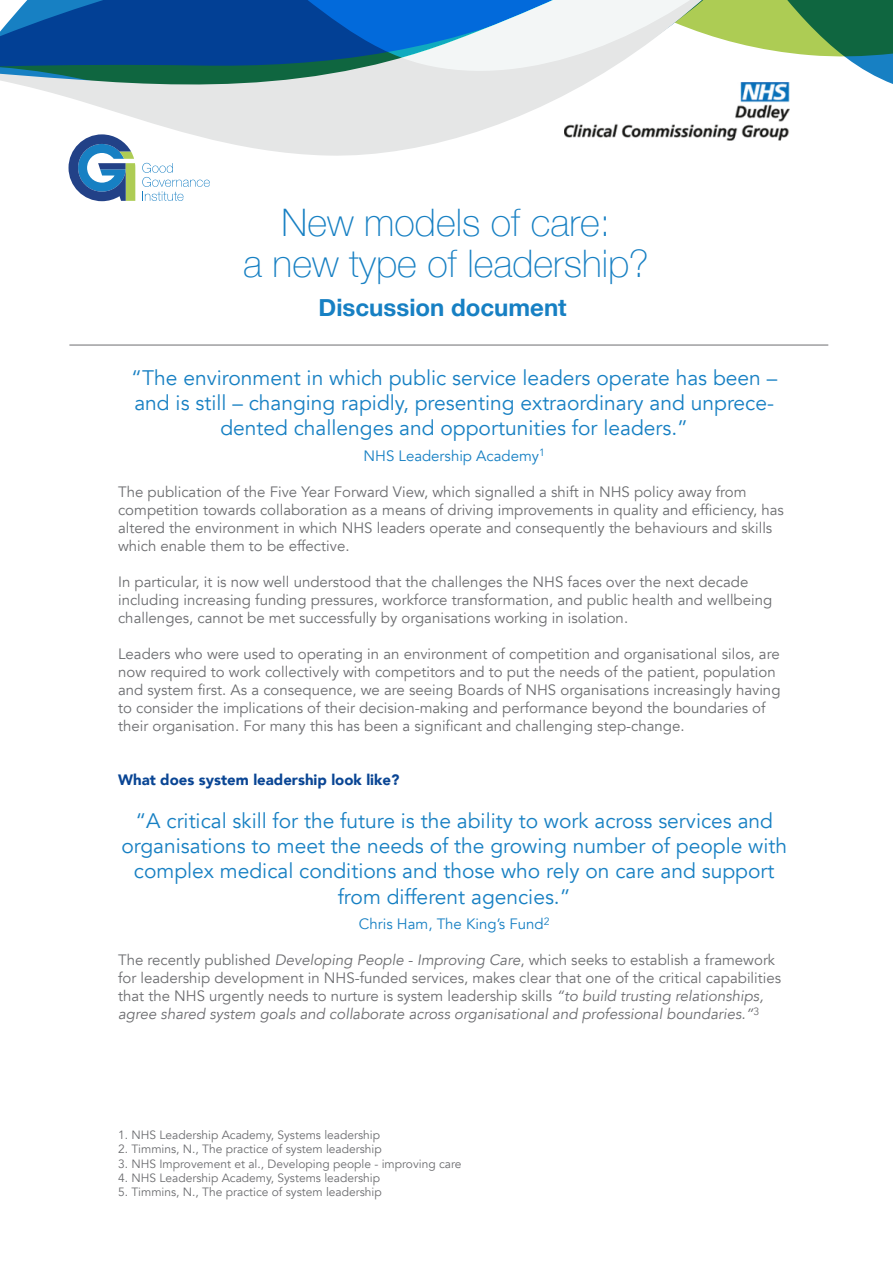
<style>
.page{position:relative;width:893px;height:1263px;background:#fff}
.page>*{position:absolute;margin:0;border:0;box-sizing:border-box;transform-origin:0 0}
.t1{font:100 37.95px/40.5px "Helvetica Neue";color:#1780c3;text-align:center}
.t2{font:700 24px "Helvetica Neue";color:#1780c3}
.t3{font:21px/25.2px "Avenir";color:#1780c3;text-align:center}
.t4{font:15px/18px "Avenir";color:#6c6d70}
.t5{font:15px "Avenir";color:#1780c3}
.t6{font:900 15px "Avenir";color:#094594}
.t7{font:12px "Avenir";color:#6c6d70}
.s1{font-style:italic}
</style>
<div class="page">
<svg style="left:0;top:0;width:892px;height:156px"></svg>
<svg style="left:116px;top:0;width:777px;height:71px"></svg>
<svg style="left:142px;top:163px;width:68px;height:38px"></svg>
<svg style="left:69px;top:134px;width:66px;height:67px"></svg>
<hr style="left:69px;top:345px;width:759px;height:1px;background:#6d6e70">
<h1 class="t1" style="left:243px;top:202px;width:407px">New models of care:<br>a new type of leadership?</h1>
<h2 class="t2" style="left:319px;top:288px;width:250px">Discussion document</h2>
<h3 class="t3" style="left:131px;top:365px;width:648px">“The environment in which public service leaders operate has been – and is still – changing rapidly, presenting extraordinary and unprece&shy;dented challenges and opportunities for leaders.”</h3>
<p class="t5" style="left:363px;top:447px;width:183px">NHS Leadership Academy<sup>1</sup></p>
<p class="t4" style="left:118px;top:483px;width:667px">The publication of the Five Year Forward View, which signalled a shift in NHS policy away from competition towards collaboration as a means of driving improvements in quality and efficiency, has altered the environment in which NHS leaders operate and consequently the behaviours and skills which enable them to be effective.</p>
<p class="t4" style="left:118px;top:573px;width:656px">In particular, it is now well understood that the challenges the NHS faces over the next decade including increasing funding pressures, workforce transformation, and public health and wellbeing challenges, cannot be met successfully by organisations working in isolation.</p>
<p class="t4" style="left:118px;top:645px;width:664px">Leaders who were used to operating in an environment of competition and organisational silos, are now required to work collectively with competitors and to put the needs of the patient, population and system first. As a consequence, we are seeing Boards of NHS organisations increasingly having to consider the implications of their decision-making and performance beyond the boundaries of their organisation. For many this has been a significant and challenging step-change.</p>
<p class="t6" style="left:118px;top:767px;width:283px">What does system leadership look like?</p>
<h3 class="t3" style="left:121px;top:809px;width:667px">“A critical skill for the future is the ability to work across services and organisations to meet the needs of the growing number of people with complex medical conditions and those who rely on care and support from different agencies.”</h3>
<p class="t5" style="left:359px;top:915px;width:192px">Chris Ham, The King’s Fund<sup>2</sup></p>
<p class="t4" style="left:118px;top:951px;width:665px">The recently published <span class="s1">Developing People - Improving Care</span>, which seeks to establish a framework for leadership development in NHS-funded services, makes clear that one of the critical capabilities that the NHS urgently needs to nurture is system leadership skills <span class="s1">“to build trusting relationships, agree shared system goals and collaborate across organisational and professional boundaries.”</span><sup>3</sup></p>
<p class="t7" style="left:118px;top:1127px;width:264px">1. NHS Leadership Academy, Systems leadership</p>
<p class="t7" style="left:118px;top:1142px;width:265px">2. Timmins, N., The practice of system leadership</p>
<p class="t7" style="left:118px;top:1156px;width:345px">3. NHS Improvement et al., Developing people - improving care</p>
<p class="t7" style="left:118px;top:1170px;width:264px">4. NHS Leadership Academy, Systems leadership</p>
<p class="t7" style="left:118px;top:1185px;width:265px">5. Timmins, N., The practice of system leadership</p>
</div>
